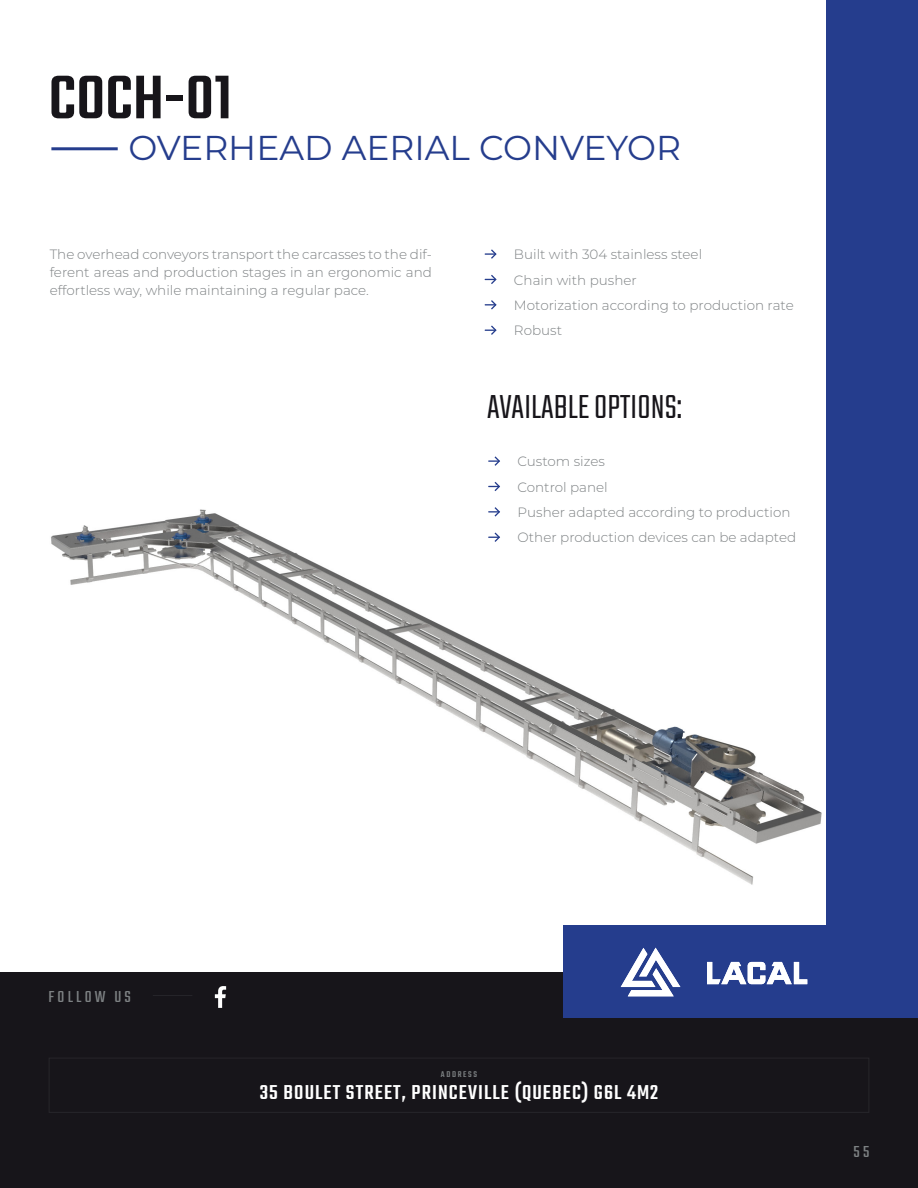
<style>
.page{position:relative;width:918px;height:1188px;background:#fff}
.page>*{position:absolute;margin:0;border:0;box-sizing:border-box;transform-origin:0 0}
.H1_-_Nom_de_machine{font:500 67.5px "Teko";color:#17151a}
.H3_-_Options{font:300 36.75px "Teko";color:#17151a}
.H2_-___de_produit{font:34.5px "Montserrat";color:#253d8d}
.t1{font:500 21.75px "Teko";letter-spacing:.05em;color:#fff}
.t2{font:17.7px "Teko";letter-spacing:.18em;color:#7d8183}
._9_pt_-_Enumeration{font:300 13.5px "Montserrat";color:#7d8183}
._9_pt_-_Texte_descri{font:300 13.5px/18px "Montserrat";color:#7d8183;text-align:justify}
.t3{font:500 9px "Teko";letter-spacing:.18em;color:#7d8183}
</style>
<div class="page">
<div style="left:0;top:972px;width:918px;height:216px;background:#17151a"></div>
<svg style="left:215px;top:986px;width:11px;height:22px"></svg>
<hr style="left:153px;top:995px;width:39px;height:1px;background:#7d8183">
<img style="left:51px;top:481px;width:775px;height:445px">
<hr style="left:51px;top:147px;width:67px;height:3px;background:#253d8d">
<svg style="left:485px;top:249px;width:12px;height:10px"></svg>
<svg style="left:485px;top:275px;width:12px;height:9px"></svg>
<svg style="left:485px;top:300px;width:12px;height:10px"></svg>
<svg style="left:485px;top:325px;width:12px;height:10px"></svg>
<svg style="left:488px;top:482px;width:12px;height:9px"></svg>
<svg style="left:488px;top:456px;width:12px;height:10px"></svg>
<svg style="left:488px;top:507px;width:12px;height:10px"></svg>
<svg style="left:488px;top:533px;width:12px;height:9px"></svg>
<div style="left:826px;top:0;width:92px;height:1018px;background:#253d8d"></div>
<div style="left:563px;top:926px;width:355px;height:92px;background:#253d8d"></div>
<svg style="left:707px;top:962px;width:100px;height:22px"></svg>
<svg style="left:621px;top:948px;width:59px;height:48px"></svg>
<p class="H1_-_Nom_de_machine" style="left:49px;top:58px;width:185px">COCH-01</p>
<p class="H2_-___de_produit" style="left:129px;top:124px;width:554px">OVERHEAD AERIAL CONVEYOR</p>
<p class="_9_pt_-_Texte_descri" style="left:50px;top:245px;width:384px">The overhead conveyors transport the carcasses to the dif&shy;ferent areas and production stages in an ergonomic and effortless way, while maintaining a regular pace.</p>
<p class="_9_pt_-_Enumeration" style="left:514px;top:245px;width:190px">Built with 304 stainless steel</p>
<p class="_9_pt_-_Enumeration" style="left:514px;top:271px;width:124px">Chain with pusher</p>
<p class="_9_pt_-_Enumeration" style="left:514px;top:296px;width:281px">Motorization according to production rate</p>
<p class="_9_pt_-_Enumeration" style="left:514px;top:321px;width:50px">Robust</p>
<p class="H3_-_Options" style="left:487px;top:387px;width:196px">AVAILABLE OPTIONS:</p>
<p class="_9_pt_-_Enumeration" style="left:518px;top:452px;width:89px">Custom sizes</p>
<p class="_9_pt_-_Enumeration" style="left:518px;top:478px;width:92px">Control panel</p>
<p class="_9_pt_-_Enumeration" style="left:518px;top:503px;width:274px">Pusher adapted according to production</p>
<p class="_9_pt_-_Enumeration" style="left:518px;top:528px;width:280px">Other production devices can be adapted</p>
<h3 class="t2" style="left:49px;top:987px;width:84px">FOLLOW US</h3>
<p class="t3" style="left:441px;top:1069px;width:38px">ADDRESS</p>
<h3 class="t1" style="left:260px;top:1080px;width:400px">35 BOULET STREET, PRINCEVILLE (QUEBEC) G6L 4M2</h3>
<h3 class="t2" style="left:854px;top:1142px;width:17px">55</h3>
</div>
